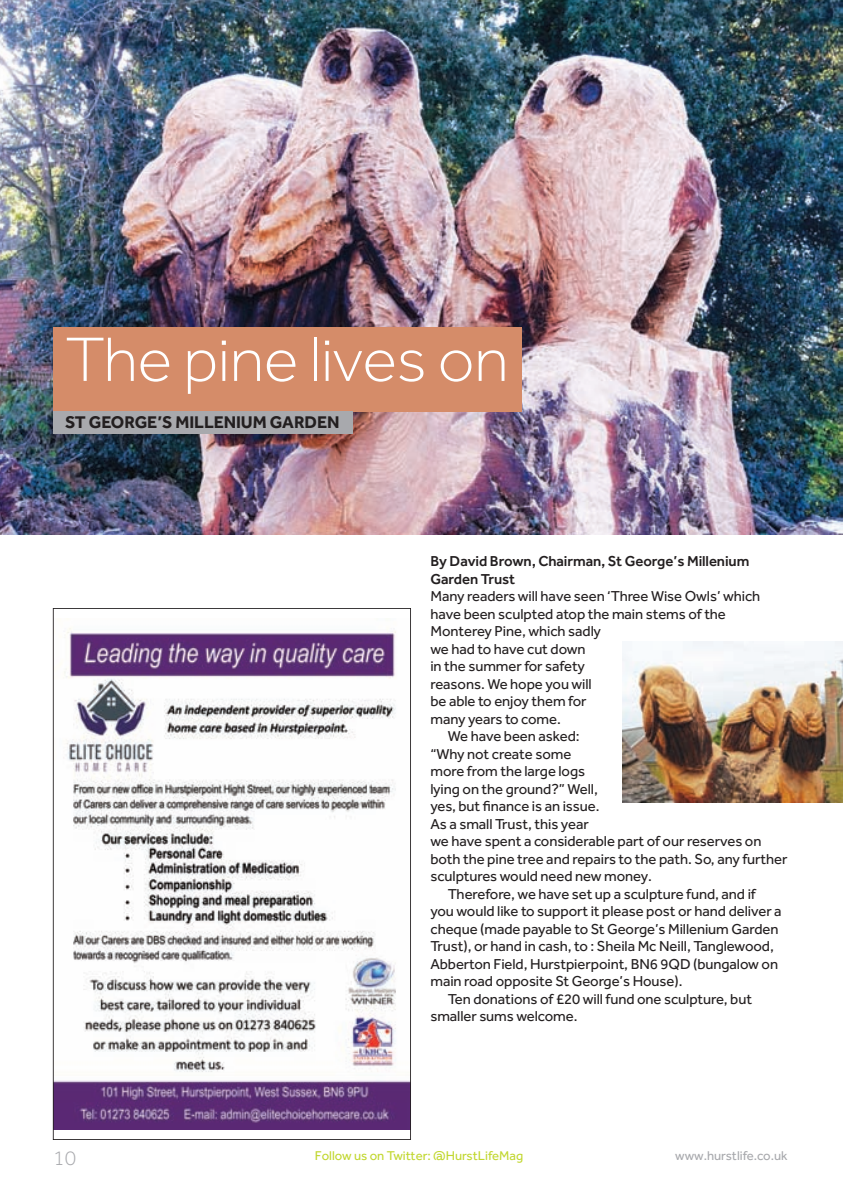
<style>
.page{position:relative;width:843px;height:1190px;background:#fff}
.page>*{position:absolute;margin:0;border:0;box-sizing:border-box;transform-origin:0 0}
.t1{font:300 64.75px "Effra";letter-spacing:-.005em;color:#fff}
.t2{font:300 21px "Effra";color:#a8a9ad}
.t3{font:700 17.5px "Effra";letter-spacing:-.005em;color:#231f20}
.t4{font:14.88px "Effra";letter-spacing:-.005em;color:#231f20}
.t5{font:500 14.88px/17.5px "Effra";letter-spacing:-.005em;color:#231f20}
.t6{font:13.12px "Effra";color:#c1d72f}
.t7{font:13.12px "Effra";color:#a8a9ad}
</style>
<div class="page">
<img style="left:0;top:0;width:842px;height:534px">
<div style="left:53px;top:327px;width:469px;height:84px;background:#d58c69"></div>
<div style="left:53px;top:411px;width:299px;height:23px;background:#a8a9ad"></div>
<svg style="left:53px;top:608px;width:358px;height:531px"></svg>
<img style="left:622px;top:641px;width:220px;height:161px">
<h1 class="t1" style="left:65px;top:323px;width:445px">The pine lives on</h1>
<p class="t3" style="left:65px;top:411px;width:276px">ST GEORGE’S MILLENIUM GARDEN</p>
<p class="t5" style="left:430px;top:552px;width:320px">By David Brown, Chairman, St George’s Millenium<br>Garden Trust</p>
<p class="t4" style="left:430px;top:587px;width:331px">Many readers will have seen ‘Three Wise Owls’ which</p>
<p class="t4" style="left:430px;top:605px;width:297px">have been sculpted atop the main stems of the</p>
<p class="t4" style="left:430px;top:622px;width:172px">Monterey Pine, which sadly</p>
<p class="t4" style="left:430px;top:640px;width:157px">we had to have cut down</p>
<p class="t4" style="left:430px;top:657px;width:156px">in the summer for safety</p>
<p class="t4" style="left:430px;top:675px;width:163px">reasons. We hope you will</p>
<p class="t4" style="left:430px;top:692px;width:158px">be able to enjoy them for</p>
<p class="t4" style="left:430px;top:710px;width:132px">many years to come.</p>
<p class="t4" style="left:448px;top:727px;width:133px">We have been asked:</p>
<p class="t4" style="left:430px;top:745px;width:142px">“Why not create some</p>
<p class="t4" style="left:430px;top:762px;width:156px">more from the large logs</p>
<p class="t4" style="left:430px;top:780px;width:169px">lying on the ground?” Well,</p>
<p class="t4" style="left:430px;top:797px;width:171px">yes, but finance is an issue.</p>
<p class="t4" style="left:430px;top:815px;width:160px">As a small Trust, this year</p>
<p class="t4" style="left:430px;top:832px;width:332px">we have spent a considerable part of our reserves on</p>
<p class="t4" style="left:430px;top:850px;width:359px">both the pine tree and repairs to the path. So, any further</p>
<p class="t4" style="left:430px;top:867px;width:223px">sculptures would need new money.</p>
<p class="t4" style="left:448px;top:885px;width:309px">Therefore, we have set up a sculpture fund, and if</p>
<p class="t4" style="left:430px;top:902px;width:353px">you would like to support it please post or hand deliver a</p>
<p class="t4" style="left:430px;top:920px;width:350px">cheque (made payable to St George’s Millenium Garden</p>
<p class="t4" style="left:430px;top:937px;width:345px">Trust), or hand in cash, to : Sheila Mc Neill, Tanglewood,</p>
<p class="t4" style="left:430px;top:955px;width:349px">Abberton Field, Hurstpierpoint, BN6 9QD (bungalow on</p>
<p class="t4" style="left:430px;top:972px;width:253px">main road opposite St George’s House).</p>
<p class="t4" style="left:448px;top:990px;width:306px">Ten donations of £20 will fund one sculpture, but</p>
<p class="t4" style="left:430px;top:1007px;width:149px">smaller sums welcome.</p>
<h2 class="t2" style="left:53px;top:1146px;width:24px">10</h2>
<p class="t6" style="left:315px;top:1147px;width:210px">Follow us on Twitter: @HurstLifeMag</p>
<p class="t7" style="left:675px;top:1147px;width:114px">www.hurstlife.co.uk</p>
</div>
